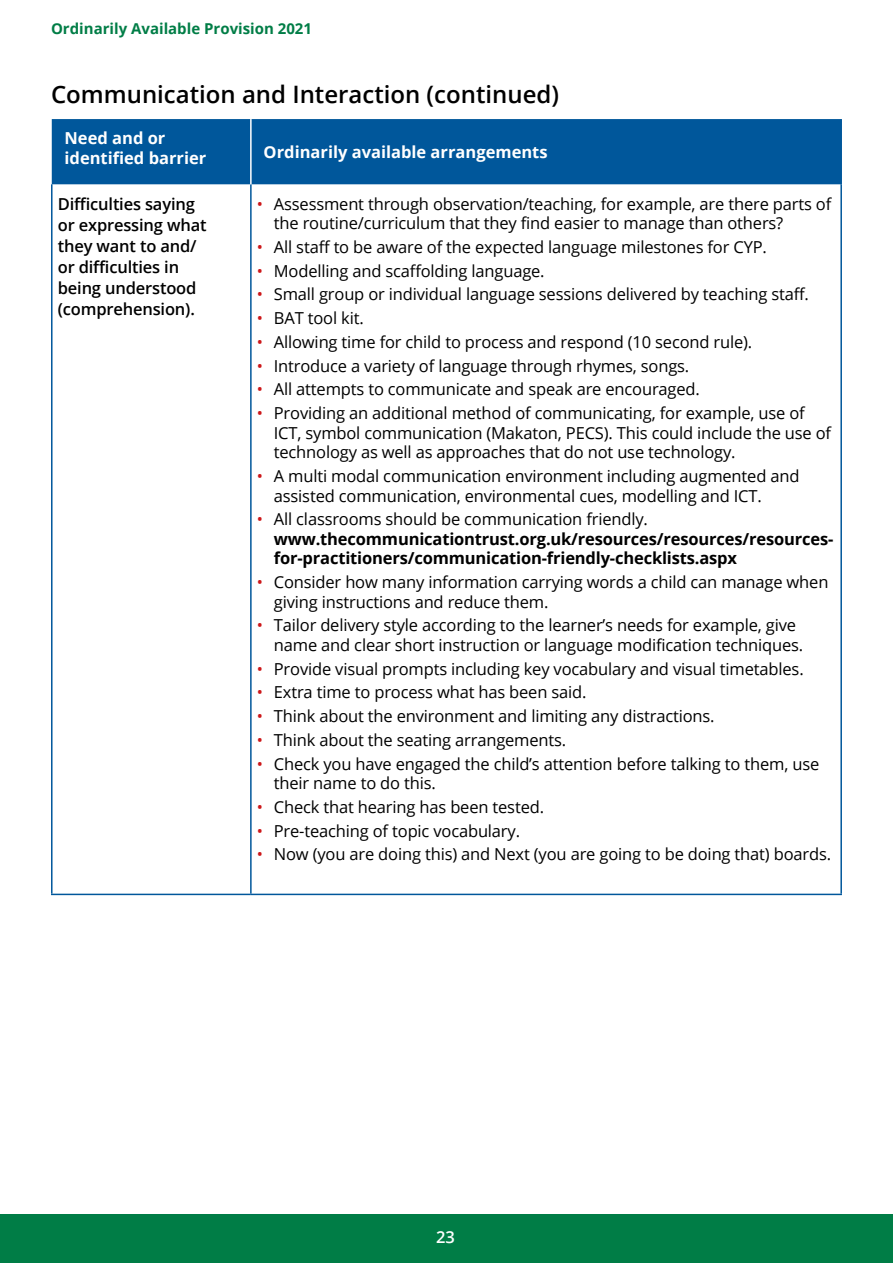
<style>
.page{position:relative;width:893px;height:1263px;background:#fff}
.page>*{position:absolute;margin:0;border:0;box-sizing:border-box;transform-origin:0 0}
.H4_sub_heads{font:600 24px "Open Sans";color:#000}
.t1{font:16.5px/19.5px "Open Sans";letter-spacing:-.01em;color:#000}
.t2{font:700 16.5px/19.5px "Open Sans";letter-spacing:-.01em;color:#000}
.Table_text{font:600 16.5px/21px "Open Sans";letter-spacing:-.01em;color:#000}
.Table_sub_header{font:700 16.5px/19.5px "Open Sans";color:#fff}
.t3{font:600 16.5px "Open Sans";color:#fff}
.t4{font:700 15px "Open Sans";color:#007d46}
.s1{color:#cd1719}
.s2{font-weight:400;color:#cd1719}
.s3{font-weight:400}
</style>
<div class="page">
<div style="left:0;top:1214px;width:893px;height:49px;background:#007d46"></div>
<div style="left:52px;top:119px;width:788px;height:65px;background:#00579b"></div>
<hr style="left:51px;top:184px;width:2px;height:710px;background:#00579b">
<hr style="left:250px;top:184px;width:2px;height:710px;background:#00579b">
<hr style="left:840px;top:184px;width:2px;height:710px;background:#00579b">
<hr style="left:51px;top:894px;width:200px;height:1px;background:#00579b">
<hr style="left:251px;top:894px;width:591px;height:1px;background:#00579b">
<hr style="left:250px;top:119px;width:2px;height:65px;background:#fff">
<hr style="left:840px;top:119px;width:2px;height:65px;background:#00579b">
<p class="t4" style="left:51px;top:18px;width:263px">Ordinarily Available Provision 2021</p>
<h4 class="H4_sub_heads" style="left:51px;top:78px;width:509px">Communication and Interaction (continued)</h4>
<p class="Table_sub_header" style="left:65px;top:128px;width:143px">Need and or identified barrier</p>
<p class="Table_sub_header" style="left:264px;top:142px;width:285px">Ordinarily available arrangements</p>
<p class="Table_text" style="left:58px;top:193px;width:150px">Difficulties saying or expressing what they want to and/ or difficulties in being understood (comprehension).</p>
<p class="t1" style="left:274px;top:194px;width:559px;text-indent:-17px"><span class="s1">•</span> Assessment through observation/teaching, for example, are there parts of the routine/curriculum that they find easier to manage than others?</p>
<p class="t1" style="left:257px;top:237px;width:512px"><span class="s1">•</span> All staff to be aware of the expected language milestones for CYP.</p>
<p class="t1" style="left:257px;top:261px;width:289px"><span class="s1">•</span> Modelling and scaffolding language.</p>
<p class="t1" style="left:257px;top:284px;width:554px"><span class="s1">•</span> Small group or individual language sessions delivered by teaching staff.</p>
<p class="t1" style="left:257px;top:308px;width:108px"><span class="s1">•</span> BAT tool kit.</p>
<p class="t1" style="left:257px;top:332px;width:497px"><span class="s1">•</span> Allowing time for child to process and respond (10 second rule).</p>
<p class="t1" style="left:257px;top:356px;width:434px"><span class="s1">•</span> Introduce a variety of language through rhymes, songs.</p>
<p class="t1" style="left:257px;top:379px;width:445px"><span class="s1">•</span> All attempts to communicate and speak are encouraged.</p>
<p class="t1" style="left:274px;top:403px;width:559px;text-indent:-17px"><span class="s1">•</span> Providing an additional method of communicating, for example, use of<br>ICT, symbol communication (Makaton, PECS). This could include the use of technology as well as approaches that do not use technology.</p>
<p class="t1" style="left:274px;top:466px;width:527px;text-indent:-17px"><span class="s1">•</span> A multi modal communication environment including augmented and assisted communication, environmental cues, modelling and ICT.</p>
<p class="t2" style="left:274px;top:509px;width:561px;text-indent:-17px"><span class="s2">•</span> <span class="s3">All classrooms should be communication friendly. </span>www.thecommunicationtrust.org.uk/resources/resources/resources&shy;for-practitioners/communication-friendly-checklists.aspx</p>
<p class="t1" style="left:274px;top:572px;width:556px;text-indent:-17px"><span class="s1">•</span> Consider how many information carrying words a child can manage when giving instructions and reduce them.</p>
<p class="t1" style="left:274px;top:615px;width:531px;text-indent:-17px"><span class="s1">•</span> Tailor delivery style according to the learner’s needs for example, give name and clear short instruction or language modification techniques.</p>
<p class="t1" style="left:257px;top:658px;width:548px"><span class="s1">•</span> Provide visual prompts including key vocabulary and visual timetables.</p>
<p class="t1" style="left:257px;top:682px;width:331px"><span class="s1">•</span> Extra time to process what has been said.</p>
<p class="t1" style="left:257px;top:706px;width:459px"><span class="s1">•</span> Think about the environment and limiting any distractions.</p>
<p class="t1" style="left:257px;top:730px;width:311px"><span class="s1">•</span> Think about the seating arrangements.</p>
<p class="t1" style="left:274px;top:753px;width:547px;text-indent:-17px"><span class="s1">•</span> Check you have engaged the child’s attention before talking to them, use their name to do this.</p>
<p class="t1" style="left:257px;top:797px;width:289px"><span class="s1">•</span> Check that hearing has been tested.</p>
<p class="t1" style="left:257px;top:820px;width:265px"><span class="s1">•</span> Pre-teaching of topic vocabulary.</p>
<p class="t1" style="left:257px;top:844px;width:576px"><span class="s1">•</span> Now (you are doing this) and Next (you are going to be doing that) boards.</p>
<p class="t3" style="left:436px;top:1225px;width:20px">23</p>
</div>
